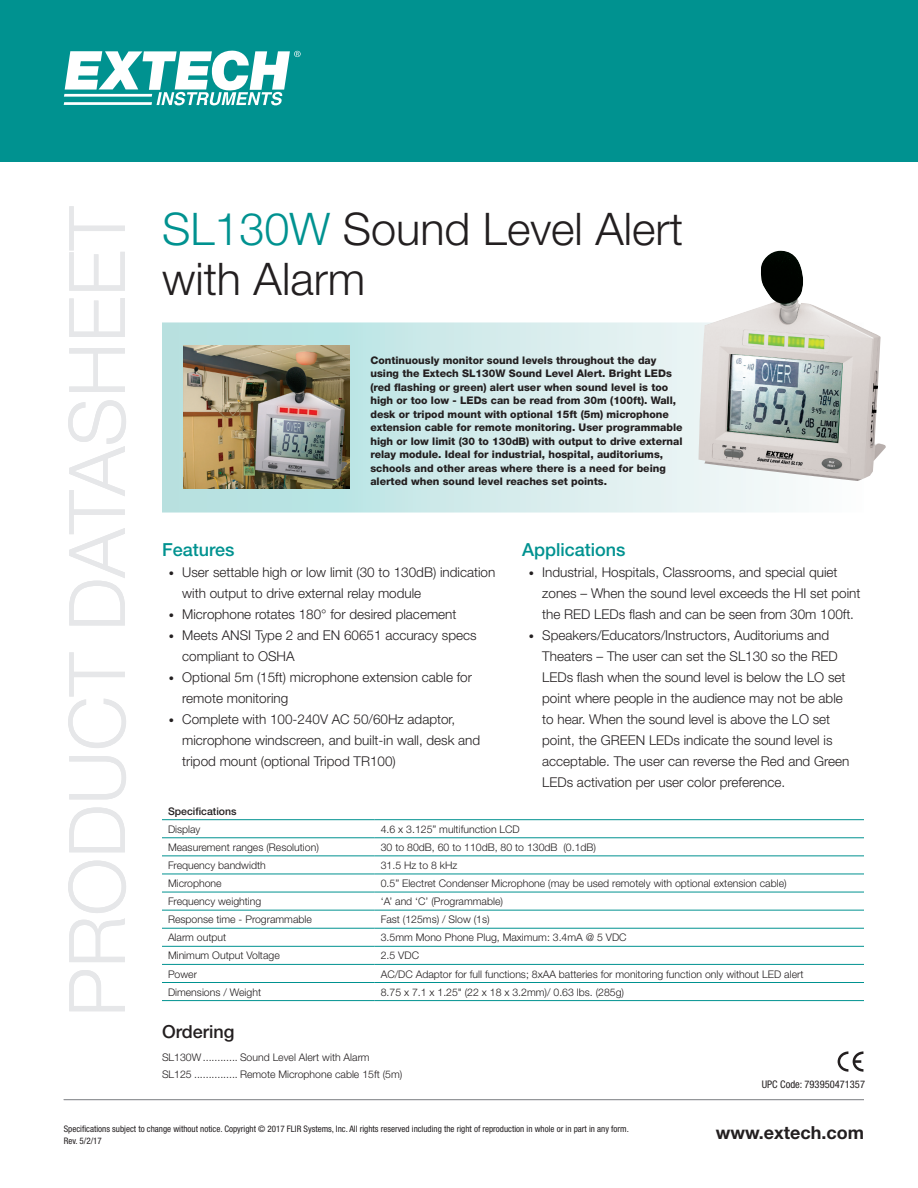
<style>
.page{position:relative;width:918px;height:1188px;background:#fff}
.page>*{position:absolute;margin:0;border:0;box-sizing:border-box;transform-origin:0 0}
.t1{font:300 78px "Helvetica Neue LT";color:#e6e7e9}
.t2{font:300 45px/49.5px "Helvetica Neue LT";color:#231f20}
.t3{font:500 18px "Helvetica Neue LT";color:#009290}
.t4{font:700 18px "Helvetica Neue LT";color:#231f20}
.t5{font:500 18px "Helvetica Neue LT";color:#231f20}
.t6{font:300 13.5px/21px "Helvetica Neue LT";color:#231f20}
.t7{font:300 10.5px "Helvetica Neue LT";color:#231f20}
.t8{font:800 10.5px/13.5px "Helvetica Neue LT";color:#231f20}
.t9{font:condensed 10.5px "Helvetica Neue LT";color:#231f20}
.t10{font:500 10.5px "Helvetica Neue LT";color:#231f20}
.t11{font:condensed 9px/12px "Helvetica Neue LT";color:#231f20}
.s1{color:#009290}
.s2{font-size:10.5px}
</style>
<div class="page">
<div style="left:0;top:0;width:918px;height:162px;background:#009290"></div>
<svg style="left:64px;top:51px;width:237px;height:54px"></svg>
<hr style="left:64px;top:1099px;width:800px;height:1px;background:#939598">
<div style="left:162px;top:323px;width:702px;height:189px;background:linear-gradient(to right,#aedddb,#fcfcfd)"></div>
<hr style="left:162px;top:819px;width:213px;height:1px;background:#009290">
<hr style="left:375px;top:819px;width:489px;height:1px;background:#009290">
<hr style="left:162px;top:837px;width:213px;height:1px;background:#009290">
<hr style="left:375px;top:837px;width:489px;height:1px;background:#009290">
<hr style="left:162px;top:855px;width:213px;height:1px;background:#009290">
<hr style="left:375px;top:855px;width:489px;height:1px;background:#009290">
<hr style="left:162px;top:874px;width:213px;height:1px;background:#009290">
<hr style="left:375px;top:874px;width:489px;height:1px;background:#009290">
<hr style="left:162px;top:892px;width:213px;height:1px;background:#009290">
<hr style="left:375px;top:892px;width:489px;height:1px;background:#009290">
<hr style="left:162px;top:910px;width:213px;height:1px;background:#009290">
<hr style="left:375px;top:910px;width:489px;height:1px;background:#009290">
<hr style="left:162px;top:928px;width:213px;height:1px;background:#009290">
<hr style="left:375px;top:928px;width:489px;height:1px;background:#009290">
<hr style="left:162px;top:946px;width:213px;height:1px;background:#009290">
<hr style="left:375px;top:946px;width:489px;height:1px;background:#009290">
<hr style="left:162px;top:964px;width:213px;height:1px;background:#009290">
<hr style="left:375px;top:964px;width:489px;height:1px;background:#009290">
<hr style="left:162px;top:982px;width:213px;height:1px;background:#009290">
<hr style="left:375px;top:982px;width:489px;height:1px;background:#009290">
<hr style="left:162px;top:1000px;width:213px;height:1px;background:#009290">
<hr style="left:375px;top:1000px;width:489px;height:1px;background:#009290">
<svg style="left:838px;top:1051px;width:25px;height:21px"></svg>
<img style="left:184px;top:346px;width:166px;height:143px">
<img style="left:699px;top:251px;width:187px;height:230px">
<p class="t1" style="left:50px;top:1017px;width:812px;rotate:-90deg">PRODUCT DATASHEET</p>
<p class="t2" style="left:162px;top:204px;width:523px"><span class="s1">SL130W</span> Sound Level Alert with Alarm</p>
<p class="t8" style="left:370px;top:353px;width:314px">Continuously monitor sound levels throughout the day using the Extech SL130W Sound Level Alert. Bright LEDs (red flashing or green) alert user when sound level is too high or too low - LEDs can be read from 30m (100ft). Wall, desk or tripod mount with optional 15ft (5m) microphone extension cable for remote monitoring. User programmable high or low limit (30 to 130dB) with output to drive external relay module. Ideal for industrial, hospital, auditoriums, schools and other areas where there is a need for being alerted when sound level reaches set points.</p>
<p class="t3" style="left:162px;top:539px;width:74px">Features</p>
<p class="t6" style="left:182px;top:561px;width:315px;text-indent:-14px"><span class="s2">•</span> User settable high or low limit (30 to 130dB) indication with output to drive external relay module</p>
<p class="t6" style="left:169px;top:603px;width:289px"><span class="s2">•</span> Microphone rotates 180° for desired placement</p>
<p class="t6" style="left:182px;top:624px;width:296px;text-indent:-14px"><span class="s2">•</span> Meets ANSI Type 2 and EN 60651 accuracy specs compliant to OSHA</p>
<p class="t6" style="left:182px;top:666px;width:291px;text-indent:-14px"><span class="s2">•</span> Optional 5m (15ft) microphone extension cable for remote monitoring</p>
<p class="t6" style="left:182px;top:708px;width:300px;text-indent:-14px"><span class="s2">•</span> Complete with 100-240V AC 50/60Hz adaptor, microphone windscreen, and built-in wall, desk and tripod mount (optional Tripod TR100)</p>
<p class="t3" style="left:522px;top:539px;width:105px">Applications</p>
<p class="t6" style="left:542px;top:561px;width:320px;text-indent:-14px"><span class="s2">•</span> Industrial, Hospitals, Classrooms, and special quiet zones – When the sound level exceeds the HI set point the RED LEDs flash and can be seen from 30m 100ft.</p>
<p class="t6" style="left:542px;top:624px;width:309px;text-indent:-14px"><span class="s2">•</span> Speakers/Educators/Instructors, Auditoriums and Theaters – The user can set the SL130 so the RED LEDs flash when the sound level is below the LO set point where people in the audience may not be able to hear. When the sound level is above the LO set point, the GREEN LEDs indicate the sound level is acceptable. The user can reverse the Red and Green LEDs activation per user color preference.</p>
<p class="t10" style="left:168px;top:805px;width:70px">Specifications</p>
<p class="t7" style="left:168px;top:823px;width:34px">Display</p>
<p class="t7" style="left:381px;top:823px;width:141px">4.6 x 3.125” multifunction LCD</p>
<p class="t7" style="left:168px;top:841px;width:152px">Measurement ranges (Resolution)</p>
<p class="t7" style="left:381px;top:841px;width:217px">30 to 80dB, 60 to 110dB, 80 to 130dB (0.1dB)</p>
<p class="t7" style="left:168px;top:859px;width:99px">Frequency bandwidth</p>
<p class="t7" style="left:381px;top:859px;width:78px">31.5 Hz to 8 kHz</p>
<p class="t7" style="left:168px;top:877px;width:55px">Microphone</p>
<p class="t7" style="left:381px;top:877px;width:407px">0.5” Electret Condenser Microphone (may be used remotely with optional extension cable)</p>
<p class="t7" style="left:168px;top:895px;width:95px">Frequency weighting</p>
<p class="t7" style="left:381px;top:895px;width:124px">‘A’ and ‘C’ (Programmable)</p>
<p class="t7" style="left:168px;top:913px;width:145px">Response time - Programmable</p>
<p class="t7" style="left:381px;top:913px;width:110px">Fast (125ms) / Slow (1s)</p>
<p class="t7" style="left:168px;top:931px;width:60px">Alarm output</p>
<p class="t7" style="left:381px;top:931px;width:247px">3.5mm Mono Phone Plug, Maximum: 3.4mA @ 5 VDC</p>
<p class="t7" style="left:168px;top:949px;width:113px">Minimum Output Voltage</p>
<p class="t7" style="left:381px;top:949px;width:40px">2.5 VDC</p>
<p class="t7" style="left:168px;top:967px;width:30px">Power</p>
<p class="t7" style="left:381px;top:967px;width:424px">AC/DC Adaptor for full functions; 8xAA batteries for monitoring function only without LED alert</p>
<p class="t7" style="left:168px;top:986px;width:95px">Dimensions / Weight</p>
<p class="t7" style="left:381px;top:986px;width:245px">8.75 x 7.1 x 1.25" (22 x 18 x 3.2mm)/ 0.63 lbs. (285g)</p>
<p class="t5" style="left:162px;top:1021px;width:74px">Ordering</p>
<p class="t7" style="left:162px;top:1051px;width:209px">SL130W............ Sound Level Alert with Alarm</p>
<p class="t7" style="left:162px;top:1067px;width:242px">SL125 ............... Remote Microphone cable 15ft (5m)</p>
<p class="t9" style="left:762px;top:1078px;width:105px">UPC Code: 793950471357</p>
<p class="t11" style="left:64px;top:1123px;width:567px">Specifications subject to change without notice. Copyright © 2017 FLIR Systems, Inc. All rights reserved including the right of reproduction in whole or in part in any form.<br>Rev. 5/2/17</p>
<p class="t4" style="left:716px;top:1122px;width:150px">www.extech.com</p>
</div>
